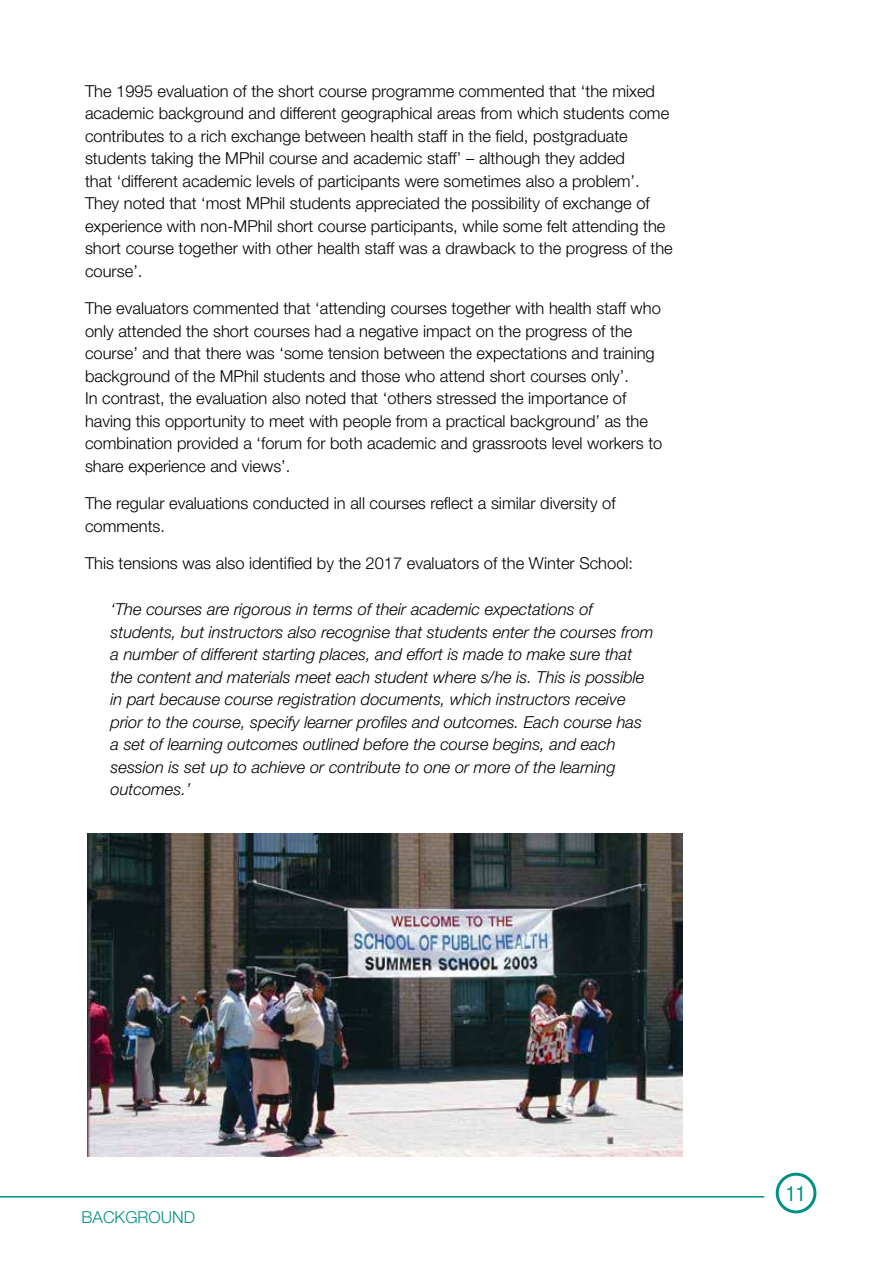
<style>
.page{position:relative;width:893px;height:1263px;background:#fff}
.page>*{position:absolute;margin:0;border:0;box-sizing:border-box;transform-origin:0 0}
.t1{font:condensed 21px "Helvetica Neue LT Std";color:#009183}
.t2{font:300 16.5px/22.5px "Helvetica Neue LT Std";color:#000}
.t3{font:italic 300 16.5px/22.5px "Helvetica Neue LT Std";color:#000}
.t4{font:300 16.5px "Helvetica Neue LT Std";color:#009183}
</style>
<div class="page">
<div style="left:776px;top:1173px;width:40px;height:40px;border:3px solid #009183;border-radius:50%"></div>
<hr style="left:0;top:1196px;width:764px;height:1px;background:#009183">
<img style="left:87px;top:834px;width:595px;height:323px">
<p class="t2" style="left:85px;top:79px;width:589px">The 1995 evaluation of the short course programme commented that ‘the mixed academic background and different geographical areas from which students come contributes to a rich exchange between health staff in the field, postgraduate students taking the MPhil course and academic staff’ – although they added<br>that ‘different academic levels of participants were sometimes also a problem’.<br>They noted that ‘most MPhil students appreciated the possibility of exchange of experience with non-MPhil short course participants, while some felt attending the short course together with other health staff was a drawback to the progress of the course’.</p>
<p class="t2" style="left:85px;top:297px;width:579px">The evaluators commented that ‘attending courses together with health staff who only attended the short courses had a negative impact on the progress of the course’ and that there was ‘some tension between the expectations and training background of the MPhil students and those who attend short courses only’.<br>In contrast, the evaluation also noted that ‘others stressed the importance of having this opportunity to meet with people from a practical background’ as the combination provided a ‘forum for both academic and grassroots level workers to share experience and views’.</p>
<p class="t2" style="left:85px;top:492px;width:532px">The regular evaluations conducted in all courses reflect a similar diversity of comments.</p>
<p class="t2" style="left:85px;top:552px;width:550px">This tensions was also identified by the 2017 evaluators of the Winter School:</p>
<p class="t3" style="left:111px;top:598px;width:545px">‘The courses are rigorous in terms of their academic expectations of students, but instructors also recognise that students enter the courses from a number of different starting places, and effort is made to make sure that the content and materials meet each student where s/he is. This is possible in part because course registration documents, which instructors receive prior to the course, specify learner profiles and outcomes. Each course has a set of learning outcomes outlined before the course begins, and each session is set up to achieve or contribute to one or more of the learning outcomes.’</p>
<p class="t4" style="left:82px;top:1207px;width:115px">BACKGROUND</p>
<p class="t1" style="left:786px;top:1181px;width:22px">11</p>
</div>
